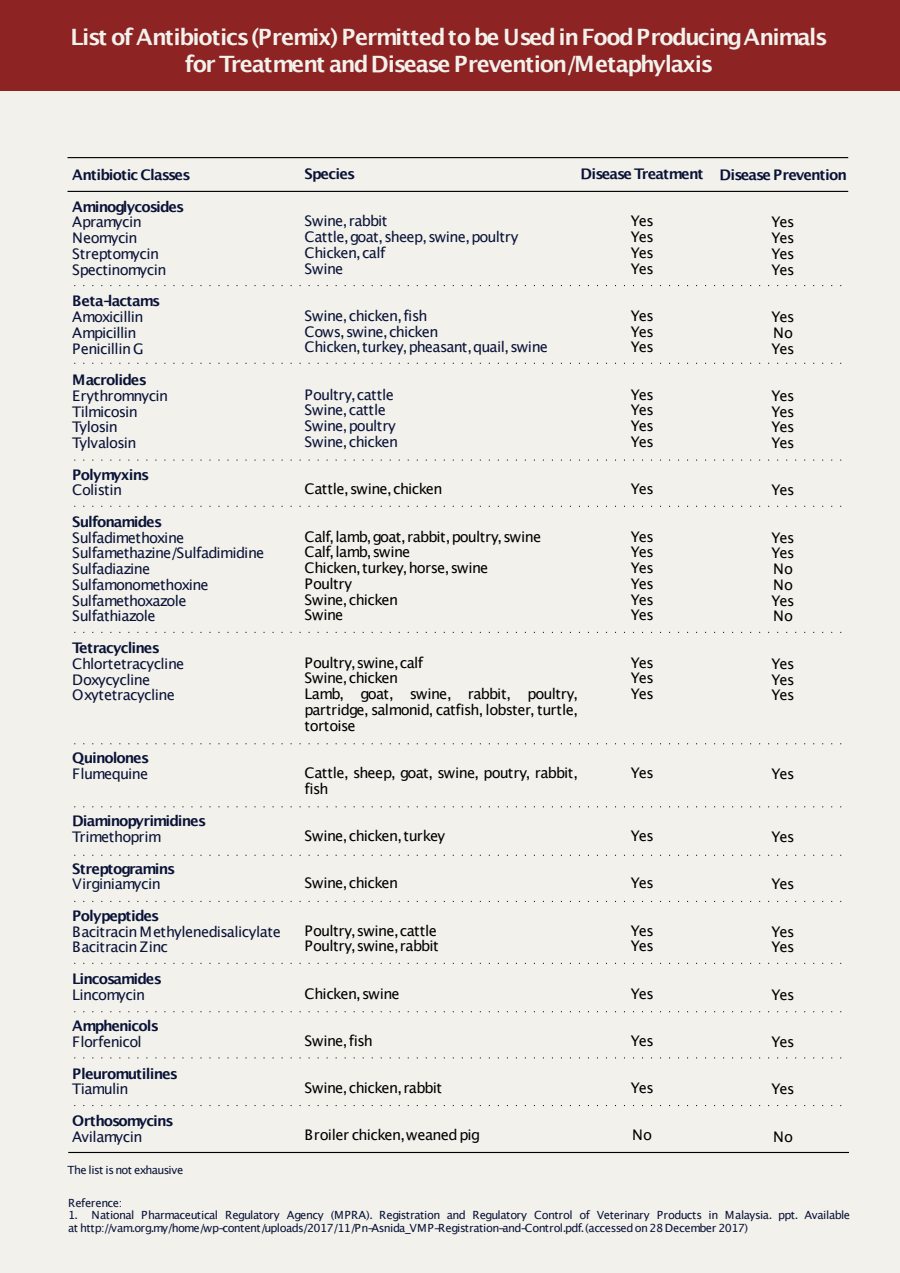
<style>
.page{position:relative;width:900px;height:1273px;background:#fff}
.page>*{position:absolute;margin:0;border:0;box-sizing:border-box;transform-origin:0 0}
.t1{font:700 22.5px/27px "Lucida Grande";letter-spacing:-.055em;color:#f2f1ec;text-align:center}
.t2{font:14.6px/15.8px "Lucida Grande";letter-spacing:-.035em;color:#000;text-align:justify}
.t3{font:14.6px/15.8px "Lucida Grande";letter-spacing:-.035em;color:#0a1337}
.t4{font:700 14.6px/31.5px "Lucida Grande";letter-spacing:-.055em;color:#0a1337}
.t5{font:14.6px "Lucida Grande";letter-spacing:-.065em;color:#0a1337}
.t6{font:11.25px/12.4px "Lucida Grande";letter-spacing:-.045em;color:#0a1337}
</style>
<div class="page">
<div style="left:0;top:0;width:900px;height:1272px;background:#f2f1ec"></div>
<div style="left:0;top:0;width:900px;height:91px;background:#8d2323"></div>
<hr style="left:68px;top:157px;width:780px;height:1px;background:#000">
<svg style="left:74px;top:285px;width:767px;height:1px"></svg>
<svg style="left:74px;top:362px;width:767px;height:2px"></svg>
<svg style="left:74px;top:459px;width:767px;height:1px"></svg>
<svg style="left:74px;top:505px;width:767px;height:1px"></svg>
<svg style="left:74px;top:631px;width:767px;height:1px"></svg>
<svg style="left:74px;top:743px;width:767px;height:1px"></svg>
<svg style="left:74px;top:806px;width:767px;height:1px"></svg>
<svg style="left:74px;top:854px;width:767px;height:1px"></svg>
<svg style="left:74px;top:900px;width:767px;height:1px"></svg>
<svg style="left:74px;top:962px;width:767px;height:1px"></svg>
<svg style="left:74px;top:1011px;width:767px;height:1px"></svg>
<svg style="left:74px;top:1057px;width:767px;height:1px"></svg>
<hr style="left:68px;top:191px;width:780px;height:1px;background:#000">
<hr style="left:68px;top:1151px;width:781px;height:1px;background:#000">
<h1 class="t1" style="left:70px;top:25px;width:759px">List of Antibiotics(Premix) Permittedto be Usedin FoodProducingAnimals for Treatment andDisease Prevention/Metaphylaxis</h1>
<p class="t4" style="left:72px;top:160px;width:120px">Antibiotic Classes<br>Aminoglycosides</p>
<p class="t3" style="left:72px;top:215px;width:96px">Apramycin<br>Neomycin<br>Streptomycin<br>Spectinomycin</p>
<p class="t4" style="left:72px;top:286px;width:90px">Beta-lactams</p>
<p class="t3" style="left:72px;top:310px;width:73px">Amoxicillin<br>Ampicillin<br>Penicillin G</p>
<p class="t4" style="left:72px;top:365px;width:76px">Macrolides</p>
<p class="t3" style="left:72px;top:388px;width:98px">Erythromnycin<br>Tilmicosin<br>Tylosin<br>Tylvalosin</p>
<p class="t4" style="left:72px;top:459px;width:79px">Polymyxins</p>
<p class="t3" style="left:72px;top:483px;width:52px">Colistin</p>
<p class="t4" style="left:72px;top:507px;width:92px">Sulfonamides</p>
<p class="t3" style="left:72px;top:530px;width:194px">Sulfadimethoxine<br>Sulfamethazine/Sulfadimidine<br>Sulfadiazine<br>Sulfamonomethoxine<br>Sulfamethoxazole<br>Sulfathiazole</p>
<p class="t4" style="left:72px;top:633px;width:89px">Tetracyclines</p>
<p class="t3" style="left:72px;top:656px;width:114px">Chlortetracycline<br>Doxycycline<br>Oxytetracycline</p>
<p class="t4" style="left:72px;top:743px;width:79px">Quinolones</p>
<p class="t5" style="left:72px;top:767px;width:78px">Flumequine</p>
<p class="t4" style="left:72px;top:806px;width:136px">Diaminopyrimidines</p>
<p class="t3" style="left:72px;top:829px;width:91px">Trimethoprim</p>
<p class="t4" style="left:72px;top:853px;width:105px">Streptogramins</p>
<p class="t3" style="left:72px;top:877px;width:90px">Virginiamycin</p>
<p class="t4" style="left:72px;top:900px;width:89px">Polypeptides</p>
<p class="t3" style="left:72px;top:924px;width:210px">Bacitracin Methylenedisalicylate<br>Bacitracin Zinc</p>
<p class="t4" style="left:72px;top:963px;width:91px">Lincosamides</p>
<p class="t3" style="left:72px;top:987px;width:75px">Lincomycin</p>
<p class="t4" style="left:72px;top:1011px;width:88px">Amphenicols</p>
<p class="t3" style="left:72px;top:1034px;width:71px">Florfenicol</p>
<p class="t4" style="left:72px;top:1058px;width:108px">Pleuromutilines</p>
<p class="t3" style="left:72px;top:1081px;width:58px">Tiamulin</p>
<p class="t4" style="left:72px;top:1105px;width:103px">Orthosomycins</p>
<p class="t3" style="left:72px;top:1129px;width:72px">Avilamycin</p>
<p class="t6" style="left:67px;top:1164px;width:117px">The list is not exhausive</p>
<p class="t4" style="left:304px;top:159px;width:52px">Species</p>
<p class="t3" style="left:304px;top:214px;width:215px">Swine,rabbit<br>Cattle,goat,sheep,swine,poultry<br>Chicken,calf<br>Swine</p>
<p class="t3" style="left:304px;top:309px;width:245px">Swine,chicken,fish<br>Cows,swine,chicken<br>Chicken,turkey,pheasant,quail,swine</p>
<p class="t3" style="left:304px;top:387px;width:95px">Poultry,cattle<br>Swine,cattle<br>Swine,poultry<br>Swine,chicken</p>
<p class="t2" style="left:304px;top:482px;width:140px">Cattle,swine,chicken</p>
<p class="t2" style="left:304px;top:529px;width:238px;text-align:left">Calf,lamb,goat,rabbit,poultry,swine<br>Calf,lamb,swine<br>Chicken,turkey,horse,swine<br>Poultry<br>Swine,chicken<br>Swine</p>
<p class="t2" style="left:304px;top:655px;width:275px;text-align:left">Poultry,swine,calf<br>Swine,chicken<br>Lamb, goat, swine, rabbit, poultry, partridge, salmonid, catfish, lobster, turtle, tortoise</p>
<p class="t2" style="left:304px;top:765px;width:275px">Cattle, sheep, goat, swine, poutry, rabbit, fish</p>
<p class="t2" style="left:304px;top:828px;width:142px">Swine,chicken,turkey</p>
<p class="t2" style="left:304px;top:876px;width:95px">Swine,chicken</p>
<p class="t2" style="left:304px;top:923px;width:136px">Poultry,swine,cattle<br>Poultry,swine,rabbit</p>
<p class="t2" style="left:304px;top:986px;width:97px">Chicken,swine</p>
<p class="t2" style="left:304px;top:1033px;width:70px">Swine,fish</p>
<p class="t2" style="left:304px;top:1080px;width:139px">Swine,chicken,rabbit</p>
<p class="t2" style="left:304px;top:1128px;width:177px">Broiler chicken,weaned pig</p>
<p class="t4" style="left:580px;top:159px;width:124px">Disease Treatment</p>
<p class="t2" style="left:631px;top:214px;width:25px">Yes Yes Yes Yes</p>
<p class="t2" style="left:631px;top:309px;width:25px">Yes Yes Yes</p>
<p class="t2" style="left:631px;top:387px;width:25px">Yes Yes Yes Yes</p>
<p class="t2" style="left:631px;top:482px;width:25px">Yes</p>
<p class="t2" style="left:631px;top:529px;width:25px">Yes Yes Yes Yes Yes Yes</p>
<p class="t2" style="left:631px;top:655px;width:25px">Yes Yes Yes</p>
<p class="t2" style="left:631px;top:765px;width:25px">Yes</p>
<p class="t2" style="left:631px;top:828px;width:25px">Yes</p>
<p class="t2" style="left:631px;top:876px;width:25px">Yes</p>
<p class="t2" style="left:631px;top:923px;width:25px">Yes<br>Yes</p>
<p class="t2" style="left:631px;top:986px;width:25px">Yes</p>
<p class="t2" style="left:631px;top:1033px;width:25px">Yes</p>
<p class="t2" style="left:631px;top:1080px;width:25px">Yes</p>
<p class="t2" style="left:632px;top:1128px;width:22px">No</p>
<p class="t4" style="left:719px;top:160px;width:129px">Disease Prevention</p>
<p class="t2" style="left:772px;top:215px;width:25px">Yes Yes Yes Yes</p>
<p class="t2" style="left:772px;top:310px;width:25px">Yes No Yes</p>
<p class="t2" style="left:772px;top:388px;width:25px">Yes Yes Yes Yes</p>
<p class="t2" style="left:772px;top:483px;width:25px">Yes</p>
<p class="t2" style="left:772px;top:530px;width:25px">Yes Yes No No Yes No</p>
<p class="t2" style="left:772px;top:656px;width:25px">Yes Yes Yes</p>
<p class="t2" style="left:772px;top:766px;width:25px">Yes</p>
<p class="t2" style="left:772px;top:829px;width:25px">Yes</p>
<p class="t2" style="left:772px;top:877px;width:25px">Yes</p>
<p class="t2" style="left:772px;top:924px;width:25px">Yes<br>Yes</p>
<p class="t2" style="left:772px;top:987px;width:25px">Yes</p>
<p class="t2" style="left:772px;top:1034px;width:25px">Yes</p>
<p class="t2" style="left:772px;top:1081px;width:25px">Yes</p>
<p class="t2" style="left:773px;top:1129px;width:22px">No</p>
<p class="t6" style="left:68px;top:1197px;width:56px">Reference:</p>
<p class="t6" style="left:68px;top:1209px;width:784px">1. National Pharmaceutical Regulatory Agency (MPRA). Registration and Regulatory Control of Veterinary Products in Malaysia. ppt. Available at http://vam.org.my/home/wp-content/uploads/2017/11/Pn-Asnida_VMP-Registration-and-Control.pdf.(accessed on 28 December 2017)</p>
</div>
